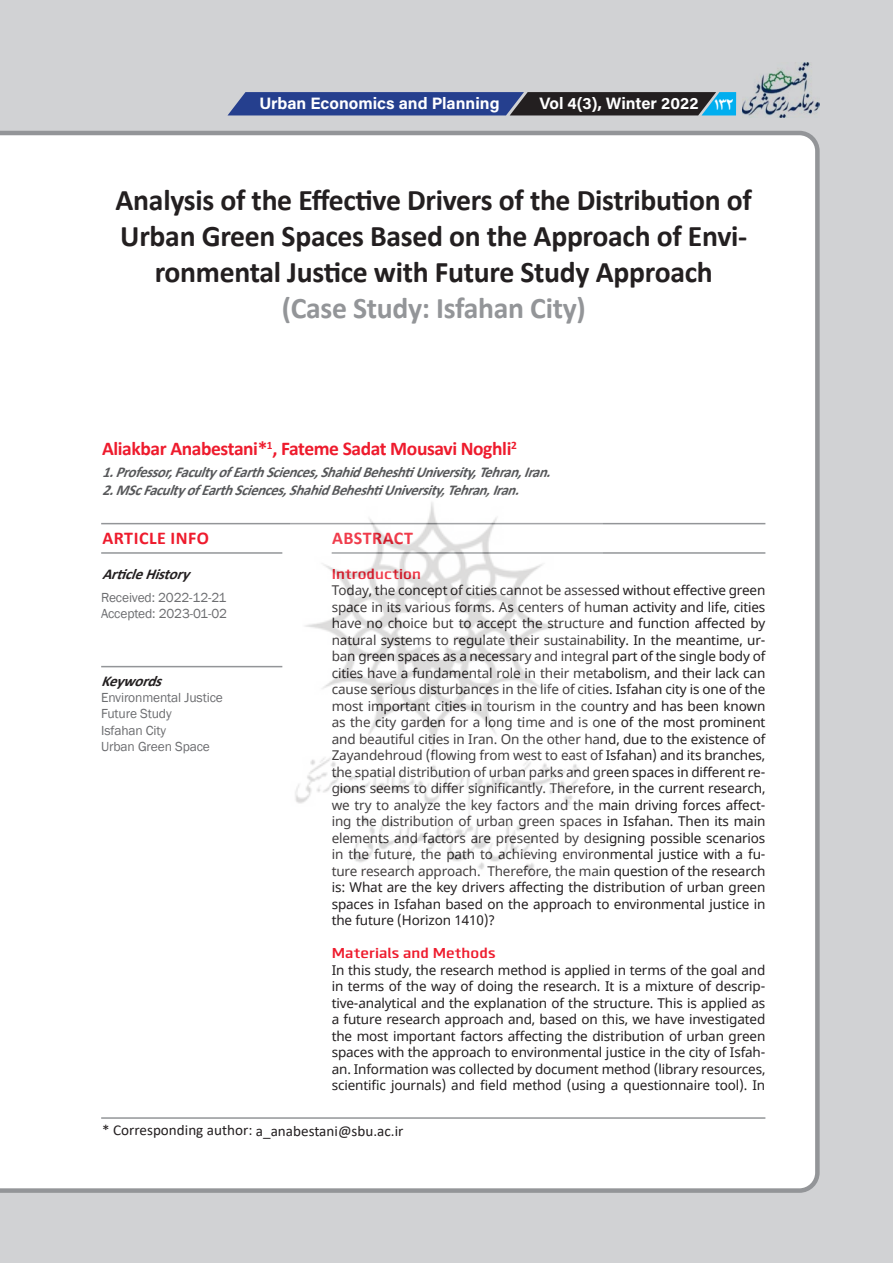
<style>
.page{position:relative;width:893px;height:1263px;background:#fff}
.page>*{position:absolute;margin:0;border:0;box-sizing:border-box;transform-origin:0 0}
.En_content{font:700 30px "Calibri";letter-spacing:-.01em;color:#231f20}
.En_content-2{font:700 30px "Calibri";letter-spacing:-.01em;color:#939598}
.t1{font:700 19.5px "Calibri";letter-spacing:-.02em;color:#ee1b2d}
.t2{font:700 18px "Calibri";letter-spacing:.03em;color:#ee1b2d}
.t3{font:16.5px "Acumin Variable Concept";color:#fff}
.t4{font:700 16.5px "B Nazanin";color:#fff}
.t5{font:italic 700 15px "Calibri";color:#57585a;scale:.96 1}
.txt{font:15px "Calibri";color:#231f20}
.t6{font:700 15px "Clio XS Semi";color:#ee1b2d}
.t7{font:italic 700 15px "Calibri";color:#231f20}
.t8{font:13.5px/16.5px "Noto Sans";letter-spacing:-.01em;color:#231f20;text-align:justify}
.t9{font:13.5px "Franklin Gothic";letter-spacing:-.01em;color:#6c6d70}
.t10{font:700 11.4px "Calibri";color:#ee1b2d}
.s1{font-size:19.5px}
</style>
<div class="page">
<div style="left:0;top:0;width:892px;height:1263px;background:#d1d2d4"></div>
<div style="left:0;top:131px;width:820px;height:1062px;background:#fff"></div>
<svg style="left:228px;top:92px;width:508px;height:23px;background:#283d6c"></svg>
<img style="left:743px;top:63px;width:77px;height:54px">
<hr style="left:332px;top:552px;width:433px;height:2px;background:#939598">
<hr style="left:101px;top:523px;width:664px;height:1px;background:#939598">
<hr style="left:101px;top:552px;width:181px;height:2px;background:#939598">
<hr style="left:101px;top:666px;width:181px;height:1px;background:#939598">
<hr style="left:101px;top:1117px;width:664px;height:2px;background:#939598">
<img style="left:290px;top:494px;width:313px;height:383px">
<p class="t3" style="left:259px;top:92px;width:242px">Urban Economics and Planning</p>
<p class="t3" style="left:539px;top:92px;width:161px">Vol , )3(4 Winter 2022</p>
<p class="t4" style="left:714px;top:94px;width:21px">132</p>
<p class="En_content" style="left:116px;top:178px;width:638px">Analysis of the Effective Drivers of the Distribution of</p>
<p class="En_content" style="left:120px;top:214px;width:628px">Urban Green Spaces Based on the Approach of Envi-</p>
<p class="En_content" style="left:155px;top:250px;width:560px">ronmental Justice with Future Study Approach</p>
<p class="En_content-2" style="left:282px;top:286px;width:306px">(Case Study: Isfahan City(</p>
<p class="t1" style="left:102px;top:435px;width:158px">Aliakbar Anabestani</p>
<p class="t10" style="left:511px;top:437px;width:7px">2</p>
<p class="t10" style="left:258px;top:437px;width:17px">1<span class="s1">*</span></p>
<p class="t1" style="left:273px;top:435px;width:240px">, Fateme Sadat Mousavi Noghli</p>
<p class="t5" style="left:116px;top:461px;width:66px">Professor</p>
<p class="t5" style="left:218px;top:461px;width:22px">of</p>
<p class="t5" style="left:175px;top:461px;width:52px">Faculty</p>
<p class="t5" style="left:233px;top:461px;width:41px">Earth</p>
<p class="t5" style="left:266px;top:461px;width:107px">Sciences Shahid</p>
<p class="t5" style="left:314px;top:461px;width:13px">,</p>
<p class="t5" style="left:362px;top:461px;width:62px">Beheshti</p>
<p class="t5" style="left:479px;top:461px;width:80px">Tehran Iran</p>
<p class="t5" style="left:517px;top:461px;width:13px">,</p>
<p class="t5" style="left:415px;top:461px;width:70px">University</p>
<p class="t5" style="left:102px;top:461px;width:21px">1.</p>
<p class="t5" style="left:546px;top:461px;width:13px">.</p>
<p class="t5" style="left:168px;top:461px;width:13px">,</p>
<p class="t5" style="left:472px;top:461px;width:13px">,</p>
<p class="t5" style="left:187px;top:479px;width:22px">of</p>
<p class="t5" style="left:143px;top:479px;width:52px">Faculty</p>
<p class="t5" style="left:201px;top:479px;width:41px">Earth</p>
<p class="t5" style="left:235px;top:479px;width:107px">Sciences Shahid</p>
<p class="t5" style="left:283px;top:479px;width:13px">,</p>
<p class="t5" style="left:331px;top:479px;width:62px">Beheshti</p>
<p class="t5" style="left:447px;top:479px;width:80px">Tehran Iran</p>
<p class="t5" style="left:486px;top:479px;width:13px">,</p>
<p class="t5" style="left:384px;top:479px;width:70px">University</p>
<p class="t5" style="left:102px;top:479px;width:21px">2.</p>
<p class="t5" style="left:116px;top:479px;width:35px">MSc</p>
<p class="t5" style="left:515px;top:479px;width:13px">.</p>
<p class="t5" style="left:441px;top:479px;width:13px">,</p>
<p class="t2" style="left:102px;top:525px;width:108px">ARTICLE INFO</p>
<p class="t7" style="left:145px;top:563px;width:53px">History</p>
<p class="t7" style="left:102px;top:563px;width:49px">Article</p>
<p class="t9" style="left:101px;top:589px;width:127px">Received: 2022-12-21</p>
<p class="t9" style="left:101px;top:605px;width:127px">Accepted: 2023-01-02</p>
<p class="t7" style="left:101px;top:670px;width:69px">Keywords</p>
<p class="t9" style="left:101px;top:689px;width:123px">Environmental Justice</p>
<p class="t9" style="left:101px;top:705px;width:72px">Future Study</p>
<p class="t9" style="left:101px;top:722px;width:67px">Isfahan City</p>
<p class="t9" style="left:101px;top:738px;width:110px">Urban Green Space</p>
<p class="t2" style="left:332px;top:525px;width:82px">ABSTRACT</p>
<p class="t6" style="left:332px;top:565px;width:91px">Introduction</p>
<p class="t8" style="left:332px;top:582px;width:435px">Today, the concept of cities cannot be assessed without effective green space in its various forms. As centers of human activity and life, cities have no choice but to accept the structure and function affected by</p>
<p class="t8" style="left:332px;top:648px;width:435px">ban green spaces as a necessary and integral part of the single body of</p>
<p class="t8" style="left:332px;top:632px;width:435px">natural systems to regulate their sustainability. In the meantime, ur-</p>
<p class="t8" style="left:332px;top:665px;width:435px">cities have a fundamental role in their metabolism, and their lack can cause serious disturbances in the life of cities. Isfahan city is one of the most important cities in tourism in the country and has been known as the city garden for a long time and is one of the most prominent and beautiful cities in Iran. On the other hand, due to the existence of Zayandehroud (flowing from west to east of Isfahan) and its branches,</p>
<p class="t8" style="left:332px;top:780px;width:435px">gions seems to differ significantly. Therefore in, the current research,</p>
<p class="t8" style="left:332px;top:764px;width:435px">the spatial distribution of urban parks and green spaces in different re-</p>
<p class="t8" style="left:332px;top:813px;width:435px">ing the distribution of urban green spaces in Isfahan. Then its main</p>
<p class="t8" style="left:332px;top:797px;width:435px">we try to analyze the key factors and the main driving forces affect-</p>
<p class="t8" style="left:332px;top:830px;width:435px">elements and factors are presented by designing possible scenarios</p>
<p class="t8" style="left:487px;top:863px;width:279px">Therefore, the main question of the research</p>
<p class="t8" style="left:332px;top:846px;width:435px">in the future, the path to achieving environmental justice with a fu-</p>
<p class="t8" style="left:332px;top:879px;width:435px">is: What are the key drivers affecting the distribution of urban green spaces in Isfahan based on the approach to environmental justice in the future (Horizon 1410 ?(</p>
<p class="t6" style="left:332px;top:944px;width:166px">Materials and Methods</p>
<p class="t8" style="left:332px;top:962px;width:435px">In this study, the research method is applied in terms of the goal and</p>
<p class="t8" style="left:332px;top:995px;width:435px">tive-analytical and the explanation of the structure. This is applied as</p>
<p class="t8" style="left:332px;top:863px;width:151px">ture research approach.</p>
<p class="t8" style="left:332px;top:978px;width:435px">in terms of the way of doing the research. It is a mixture of descrip-</p>
<p class="t8" style="left:332px;top:1011px;width:435px">a future research approach and, based on this, we have investigated the most important factors affecting the distribution of urban green</p>
<p class="t8" style="left:332px;top:1061px;width:435px">an. Information was collected by document method (library resources,</p>
<p class="t8" style="left:332px;top:1044px;width:435px">spaces with the approach to environmental justice in the city of Isfah-</p>
<p class="t8" style="left:332px;top:1077px;width:435px">scientific journals) and field method (using a questionnaire tool .) In</p>
<p class="txt" style="left:102px;top:1121px;width:303px">* Corresponding author _a: anabestani@sbu.ac i r.</p>
</div>
